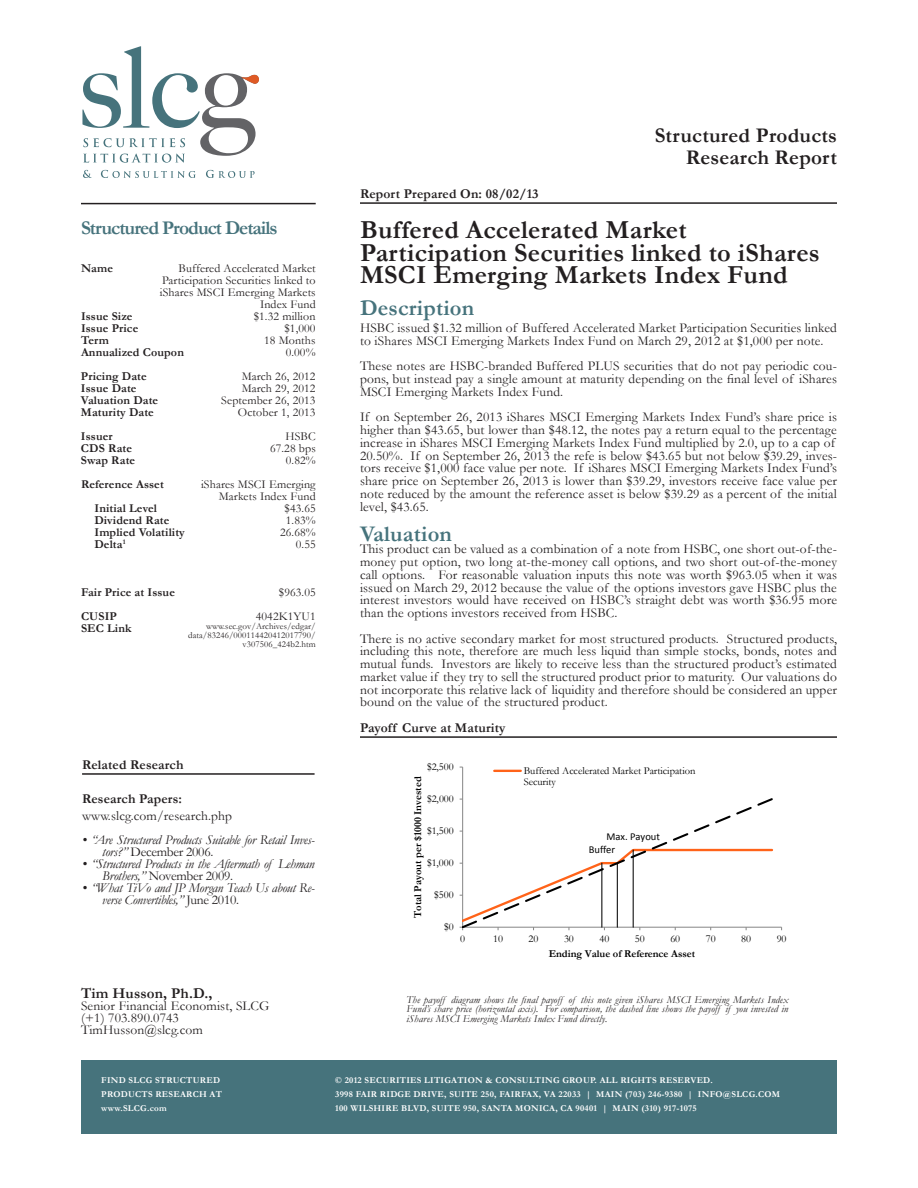
<style>
.page{position:relative;width:918px;height:1188px;background:#fff}
.page>*{position:absolute;margin:0;border:0;box-sizing:border-box;transform-origin:0 0}
.t1{font:700 26.25px/22.5px "Garamond";letter-spacing:.01em;color:#231f20}
.t2{font:700 22.5px "Garamond";letter-spacing:.01em;color:#46737c}
.t3{font:700 21px/22.5px "Garamond";letter-spacing:.01em;color:#231f20;text-align:right}
.t4{font:700 19.5px "Garamond";letter-spacing:-.05em;color:#46737c}
.t5{font:700 15px "Garamond";letter-spacing:.01em;color:#231f20}
.t6{font:13.5px/12.8px "Garamond";letter-spacing:.01em;color:#231f20}
.t7{font:italic 13.5px/12px "Garamond";letter-spacing:-.02em;color:#231f20}
.t8{font:700 13.5px "Garamond";letter-spacing:.01em;color:#231f20}
.t9{font:12px/12px "Garamond";letter-spacing:.01em;color:#231f20;text-align:right}
.t10{font:700 12px/12px "Garamond";letter-spacing:.01em;color:#231f20}
.t11{font:italic 10.5px/9.8px "Garamond";letter-spacing:.01em;color:#231f20;text-align:justify}
.t12{font:10.5px/11.9px "Garamond";letter-spacing:-.005em;color:#000}
.t13{font:700 10.5px "Garamond";color:#000}
.t14{font:10.5px "Calibri";letter-spacing:-.005em;color:#000}
.t15{font:700 9px/14.2px "Garamond";letter-spacing:.03em;color:#fff}
.t16{font:9px/9px "Garamond";letter-spacing:.01em;color:#231f20;text-align:right}
.s1{font-style:normal}
</style>
<div class="page">
<hr style="left:360px;top:202px;width:477px;height:2px;background:#231f20">
<hr style="left:360px;top:736px;width:477px;height:2px;background:#231f20">
<hr style="left:462px;top:767px;width:1px;height:160px;background:#868686">
<hr style="left:463px;top:927px;width:319px;height:1px;background:#868686">
<svg style="left:460px;top:796px;width:315px;height:134px"></svg>
<hr style="left:617px;top:863px;width:1px;height:64px;background:#000">
<hr style="left:601px;top:863px;width:1px;height:64px;background:#000">
<hr style="left:633px;top:850px;width:1px;height:77px;background:#000">
<hr style="left:494px;top:770px;width:27px;height:2px;background:#ff6319">
<hr style="left:81px;top:203px;width:235px;height:1px;background:#231f20">
<div style="left:81px;top:1061px;width:234px;height:73px;background:#46737c"></div>
<div style="left:315px;top:1061px;width:522px;height:73px;background:#46737c"></div>
<hr style="left:82px;top:773px;width:233px;height:2px;background:#231f20">
<svg style="left:83px;top:170px;width:9px;height:8px"></svg>
<svg style="left:101px;top:170px;width:95px;height:8px"></svg>
<svg style="left:206px;top:170px;width:49px;height:8px"></svg>
<svg style="left:82px;top:46px;width:177px;height:117px"></svg>
<h3 class="t4" style="left:81px;top:215px;width:198px">Structured Product Details</h3>
<p class="t10" style="left:81px;top:263px;width:33px">Name</p>
<p class="t9" style="left:160px;top:262px;width:157px">Buffered Accelerated Market<br>Participation Securities linked to iShares MSCI Emerging Markets<br>Index Fund</p>
<p class="t9" style="left:254px;top:310px;width:63px">$1.32 million $1,000<br>18 Months<br>0.00%</p>
<p class="t9" style="left:221px;top:370px;width:96px">March 26, 2012<br>March 29, 2012<br>September 26, 2013<br>October 1, 2013</p>
<p class="t10" style="left:81px;top:310px;width:104px">Issue Size<br>Issue Price<br>Term<br>Annualized Coupon</p>
<p class="t10" style="left:81px;top:370px;width:79px">Pricing Date<br>Issue Date<br>Valuation Date<br>Maturity Date</p>
<p class="t10" style="left:81px;top:430px;width:56px">Issuer<br>CDS Rate<br>Swap Rate</p>
<p class="t9" style="left:270px;top:430px;width:47px">HSBC<br>67.28 bps<br>0.82%</p>
<p class="t10" style="left:94px;top:502px;width:92px">Initial Level<br>Dividend Rate<br>Implied Volatility<br>Delta<sup>1</sup></p>
<p class="t9" style="left:280px;top:502px;width:37px">$43.65<br>1.83%<br>26.68%<br>0.55</p>
<p class="t10" style="left:81px;top:479px;width:84px">Reference Asset</p>
<p class="t9" style="left:201px;top:478px;width:116px">iShares MSCI Emerging<br>Markets Index Fund</p>
<p class="t10" style="left:81px;top:580px;width:95px;line-height:24px">Fair Price at Issue<br>CUSIP</p>
<p class="t10" style="left:81px;top:622px;width:52px">SEC Link</p>
<p class="t9" style="left:256px;top:580px;width:61px;line-height:24px">$963.05<br>4042K1YU1</p>
<p class="t16" style="left:188px;top:621px;width:129px">www.sec.gov/Archives/edgar/ data/83246/000114420412017790/ v307506_424b2.htm</p>
<p class="t8" style="left:82px;top:755px;width:103px">Related Research</p>
<p class="t8" style="left:82px;top:790px;width:102px">Research Papers:</p>
<p class="t6" style="left:82px;top:809px;width:151px">www.slcg.com/research.php</p>
<p class="t7" style="left:102px;top:833px;width:214px;text-indent:-20px">• “Are Structured Products Suitable for Retail Inves&shy;tors?” <span class="s1">December 2006.</span></p>
<p class="t7" style="left:102px;top:857px;width:214px;text-indent:-20px">• “Structured Products in the Aftermath of Lehman<br>Brothers,” <span class="s1">November 2009.</span></p>
<p class="t7" style="left:102px;top:881px;width:214px;text-indent:-20px">• “What TiVo and JP Morgan Teach Us about Re&shy;verse Convertibles,” <span class="s1">June 2010.</span></p>
<h3 class="t3" style="left:655px;top:124px;width:184px">Structured Products<br>Research Report</h3>
<p class="t8" style="left:360px;top:184px;width:180px">Report Prepared On: 08/02/13</p>
<h1 class="t1" style="left:360px;top:219px;width:461px">Buffered Accelerated Market<br>Participation Securities linked to iShares<br>MSCI Emerging Markets Index Fund</h1>
<h2 class="t2" style="left:360px;top:292px;width:116px">Description</h2>
<p class="t6" style="left:360px;top:321px;width:478px">HSBC issued $1.32 million of Buffered Accelerated Market Participation Securities linked to iShares MSCI Emerging Markets Index Fund on March 29, 2012 at $1,000 per note.</p>
<p class="t6" style="left:360px;top:359px;width:478px;text-align:justify">These notes are HSBC-branded Buffered PLUS securities that do not pay periodic cou&shy;pons, but instead pay a single amount at maturity depending on the final level of iShares MSCI Emerging Markets Index Fund.</p>
<p class="t6" style="left:360px;top:410px;width:479px">If on September 26, 2013 iShares MSCI Emerging Markets Index Fund’s share price is higher than $43.65, but lower than $48.12, the notes pay a return equal to the percentage increase in iShares MSCI Emerging Markets Index Fund multiplied by 2.0, up to a cap of 20.50%. If on September 26, 2013 the refe is below $43.65 but not below $39.29, inves&shy;tors receive $1,000 face value per note. If iShares MSCI Emerging Markets Index Fund’s share price on September 26, 2013 is lower than $39.29, investors receive face value per note reduced by the amount the reference asset is below $39.29 as a percent of the initial level, $43.65.</p>
<h2 class="t2" style="left:360px;top:518px;width:94px">Valuation</h2>
<p class="t6" style="left:360px;top:542px;width:478px;text-align:justify">This product can be valued as a combination of a note from HSBC, one short out-of-the&shy;money put option, two long at-the-money call options, and two short out-of-the-money call options. For reasonable valuation inputs this note was worth $963.05 when it was issued on March 29, 2012 because the value of the options investors gave HSBC plus the interest investors would have received on HSBC’s straight debt was worth $36.95 more than the options investors received from HSBC.</p>
<p class="t6" style="left:360px;top:632px;width:479px;text-align:justify">There is no active secondary market for most structured products. Structured products, including this note, therefore are much less liquid than simple stocks, bonds, notes and mutual funds. Investors are likely to receive less than the structured product’s estimated market value if they try to sell the structured product prior to maturity. Our valuations do not incorporate this relative lack of liquidity and therefore should be considered an upper bound on the value of the structured product.</p>
<p class="t8" style="left:360px;top:718px;width:147px">Payoff Curve at Maturity</p>
<p class="t12" style="left:427px;top:760px;width:28px">$2,500</p>
<p class="t13" style="left:411px;top:918px;width:143px;rotate:-90deg">Total Payout per $1000 Invested</p>
<p class="t12" style="left:427px;top:792px;width:28px">$2,000</p>
<p class="t12" style="left:427px;top:824px;width:28px">$1,500</p>
<p class="t12" style="left:427px;top:856px;width:28px">$1,000</p>
<p class="t12" style="left:434px;top:888px;width:21px">$500</p>
<p class="t12" style="left:444px;top:920px;width:11px">$0</p>
<p class="t12" style="left:524px;top:764px;width:173px">Buffered Accelerated Market Participation<br>Security</p>
<p class="t14" style="left:607px;top:830px;width:55px">Max. Payout</p>
<p class="t14" style="left:589px;top:843px;width:28px">Buffer</p>
<p class="t12" style="left:460px;top:933px;width:6px">0</p>
<p class="t12" style="left:493px;top:933px;width:11px">10</p>
<p class="t12" style="left:529px;top:933px;width:11px">20</p>
<p class="t12" style="left:564px;top:933px;width:11px">30</p>
<p class="t12" style="left:600px;top:933px;width:11px">40</p>
<p class="t12" style="left:635px;top:933px;width:11px">50</p>
<p class="t12" style="left:670px;top:933px;width:11px">60</p>
<p class="t12" style="left:706px;top:933px;width:11px">70</p>
<p class="t12" style="left:741px;top:933px;width:11px">80</p>
<p class="t12" style="left:777px;top:933px;width:11px">90</p>
<p class="t13" style="left:549px;top:947px;width:148px">Ending Value of Reference Asset</p>
<p class="t5" style="left:81px;top:983px;width:133px">Tim Husson, Ph.D.,</p>
<p class="t6" style="left:81px;top:999px;width:190px;line-height:12px">Senior Financial Economist, SLCG (+1) 703.890.0743<br>TimHusson@slcg.com</p>
<p class="t15" style="left:101px;top:1073px;width:122px">FIND SLCG STRUCTURED<br>PRODUCTS RESEARCH AT www.SLCG.com</p>
<p class="t15" style="left:335px;top:1073px;width:446px">© 2012 SECURITIES LITIGATION &amp; CONSULTING GROUP. ALL RIGHTS RESERVED.<br>3998 FAIR RIDGE DRIVE, SUITE 250, FAIRFAX, VA 22033 | MAIN (703) 246-9380 | INFO@SLCG.COM<br>100 WILSHIRE BLVD, SUITE 950, SANTA MONICA, CA 90401 | MAIN (310) 917-1075</p>
<p class="t11" style="left:406px;top:994px;width:383px">The payoff diagram shows the final payoff of this note given iShares MSCI Emerging Markets Index Fund’s share price (horizontal axis). For comparison, the dashed line shows the payoff if you invested in iShares MSCI Emerging Markets Index Fund directly.</p>
</div>
